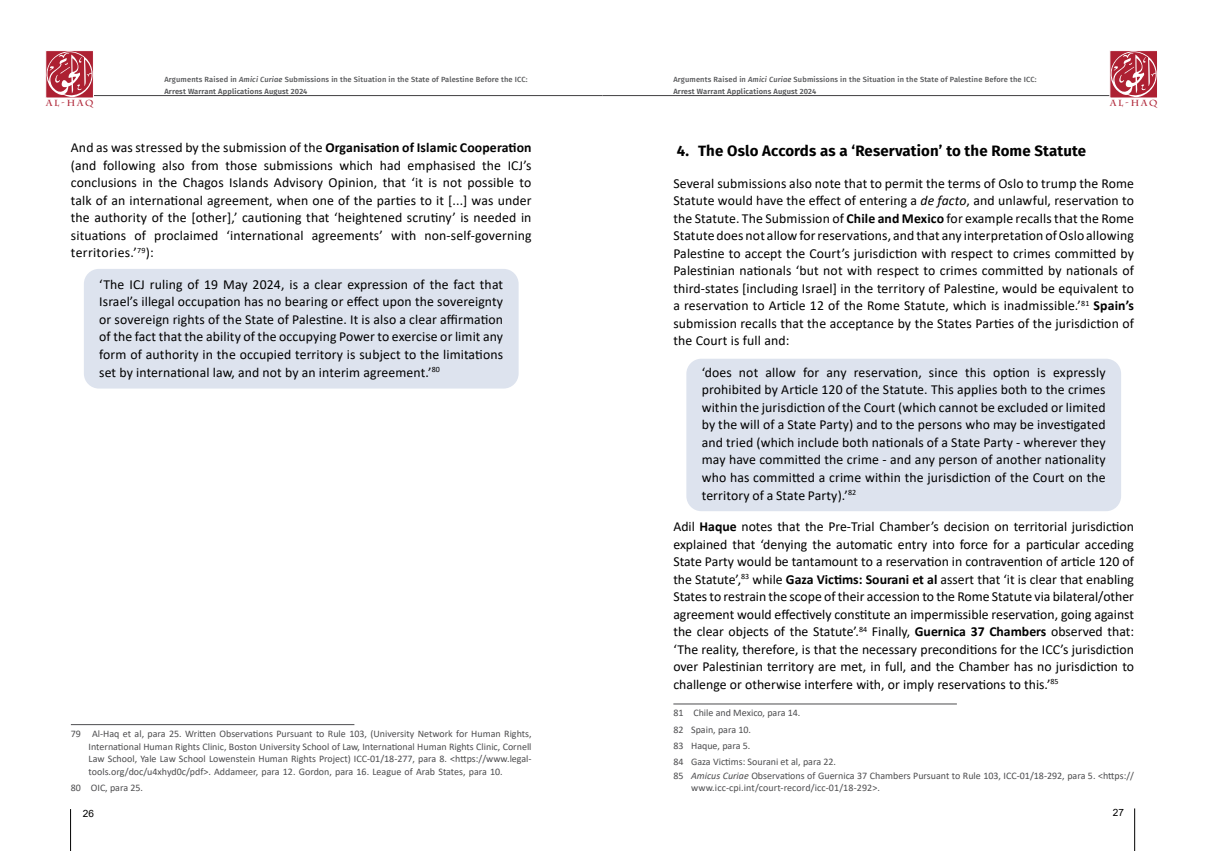
<style>
.page{position:relative;width:1205px;height:851px;background:#fff}
.page>*{position:absolute;margin:0;border:0;box-sizing:border-box;transform-origin:0 0}
.t1{font:700 15px "Fira Sans";letter-spacing:.01em;color:#000}
.t2{font:13.75px/17.5px "Calibri";letter-spacing:.01em;color:#000;text-align:justify}
.t3{font:10px/12.5px "Calibri";color:#4d4d4f}
.t4{font:10px "Arial";color:#000}
.t5{font:700 8.75px "Charlemagne Std";letter-spacing:.2em;color:#ad2032}
.t6{font:500 7.5px/11.2px "Fira Sans";letter-spacing:.02em;color:#58595b}
.s1{font-style:italic}
.s2{font-weight:600}
.s3{font-weight:700}
</style>
<div class="page">
<hr style="left:602px;top:95px;width:517px;height:1px;background:#414042">
<hr style="left:85px;top:95px;width:517px;height:1px;background:#414042">
<div style="left:46px;top:50px;width:47px;height:48px;background:#fbf6f7"></div>
<svg style="left:46px;top:51px;width:47px;height:47px"></svg>
<div style="left:1110px;top:50px;width:47px;height:48px;background:#fbf6f7"></div>
<svg style="left:1109px;top:51px;width:48px;height:47px"></svg>
<hr style="left:1134px;top:808px;width:1px;height:42px;background:#000">
<hr style="left:70px;top:808px;width:1px;height:42px;background:#000">
<div style="left:686px;top:358px;width:435px;height:153px;background:#dde3ee;border-radius:15px"></div>
<div style="left:84px;top:269px;width:435px;height:119px;background:#dde3ee;border-radius:15px"></div>
<hr style="left:71px;top:724px;width:283px;height:1px;background:#4d4d4f">
<hr style="left:673px;top:703px;width:284px;height:1px;background:#4d4d4f">
<p class="t6" style="left:164px;top:74px;width:365px">Arguments Raised in <span class="s1">Amici Curiae</span> Submissions in the Situation in the State of Palestine Before the ICC:<br><span class="s2">Arrest Warrant Applications August 2024</span></p>
<p class="t6" style="left:673px;top:74px;width:365px">Arguments Raised in <span class="s1">Amici Curiae</span> Submissions in the Situation in the State of Palestine Before the ICC:<br><span class="s2">Arrest Warrant Applications August 2024</span></p>
<p class="t5" style="left:46px;top:98px;width:49px">AL-HAQ</p>
<p class="t5" style="left:1110px;top:98px;width:49px">AL-HAQ</p>
<p class="t2" style="left:71px;top:138px;width:462px">And as was stressed by the submission of the <span class="s3">Organisation of Islamic Cooperation </span>(and following also from those submissions which had emphasised the ICJ’s conclusions in the Chagos Islands Advisory Opinion, that ‘it is not possible to talk of an international agreement, when one of the parties to it [...] was under the authority of the [other],’ cautioning that ‘heightened scrutiny’ is needed in situations of proclaimed ‘international agreements’ with non-self-governing territories.’<sup>79</sup>):</p>
<p class="t2" style="left:99px;top:275px;width:405px">‘The ICJ ruling of 19 May 2024, is a clear expression of the fact that Israel’s illegal occupation has no bearing or effect upon the sovereignty or sovereign rights of the State of Palestine. It is also a clear affirmation of the fact that the ability of the occupying Power to exercise or limit any form of authority in the occupied territory is subject to the limitations set by international law, and not by an interim agreement.’<sup>80</sup></p>
<p class="t3" style="left:89px;top:727px;width:444px;text-align:justify;text-indent:-18px">79 Al-Haq et al, para 25. Written Observations Pursuant to Rule 103, (University Network for Human Rights, International Human Rights Clinic, Boston University School of Law, International Human Rights Clinic, Cornell Law School, Yale Law School Lowenstein Human Rights Project) ICC-01/18-277, para 8. &lt;https://www.legal&shy;tools.org/doc/u4xhyd0c/pdf&gt;. Addameer, para 12. Gordon, para 16. League of Arab States, para 10.</p>
<p class="t3" style="left:71px;top:780px;width:74px">80 OIC, para 25.</p>
<p class="t1" style="left:677px;top:138px;width:411px">4. The Oslo Accords as a ‘Reservation’ to the Rome Statute</p>
<p class="t2" style="left:673px;top:174px;width:462px">Several submissions also note that to permit the terms of Oslo to trump the Rome Statute would have the effect of entering a <span class="s1">de facto</span>, and unlawful, reservation to the Statute. The Submission of <span class="s3">Chile and Mexico</span> for example recalls that the Rome Statute does not allow for reservations, and that any interpretation of Oslo allowing Palestine to accept the Court’s jurisdiction with respect to crimes committed by Palestinian nationals ‘but not with respect to crimes committed by nationals of third-states [including Israel] in the territory of Palestine, would be equivalent to a reservation to Article 12 of the Rome Statute, which is inadmissible.’<sup>81</sup> <span class="s3">Spain’s </span>submission recalls that the acceptance by the States Parties of the jurisdiction of the Court is full and:</p>
<p class="t2" style="left:702px;top:363px;width:405px">‘does not allow for any reservation, since this option is expressly prohibited by Article 120 of the Statute. This applies both to the crimes within the jurisdiction of the Court (which cannot be excluded or limited by the will of a State Party) and to the persons who may be investigated and tried (which include both nationals of a State Party - wherever they may have committed the crime - and any person of another nationality who has committed a crime within the jurisdiction of the Court on the territory of a State Party).’<sup>82</sup></p>
<p class="t2" style="left:673px;top:517px;width:462px">Adil <span class="s3">Haque</span> notes that the Pre-Trial Chamber’s decision on territorial jurisdiction explained that ‘denying the automatic entry into force for a particular acceding State Party would be tantamount to a reservation in contravention of article 120 of the Statute’,<sup>83</sup> while <span class="s3">Gaza Victims: Sourani et al</span> assert that ‘it is clear that enabling States to restrain the scope of their accession to the Rome Statute via bilateral/other agreement would effectively constitute an impermissible reservation, going against the clear objects of the Statute’.<sup>84</sup> Finally, <span class="s3">Guernica 37 Chambers</span> observed that: ‘The reality, therefore, is that the necessary preconditions for the ICC’s jurisdiction over Palestinian territory are met, in full, and the Chamber has no jurisdiction to challenge or otherwise interfere with, or imply reservations to this.’<sup>85</sup></p>
<p class="t3" style="left:673px;top:704px;width:164px;line-height:16px">81 Chile and Mexico, para 14.<br>82 Spain, para 10.<br>83 Haque, para 5.<br>84 Gaza Victims: Sourani et al, para 22.</p>
<p class="t3" style="left:691px;top:770px;width:444px;line-height:11.2px;text-indent:-18px">85 <span class="s1">Amicus Curiae</span> Observations of Guernica 37 Chambers Pursuant to Rule 103, ICC-01/18-292, para 5. &lt;https:// www.icc-cpi.int/court-record/icc-01/18-292&gt;.</p>
<p class="t4" style="left:83px;top:806px;width:13px">26</p>
<p class="t4" style="left:1113px;top:805px;width:13px">27</p>
</div>
